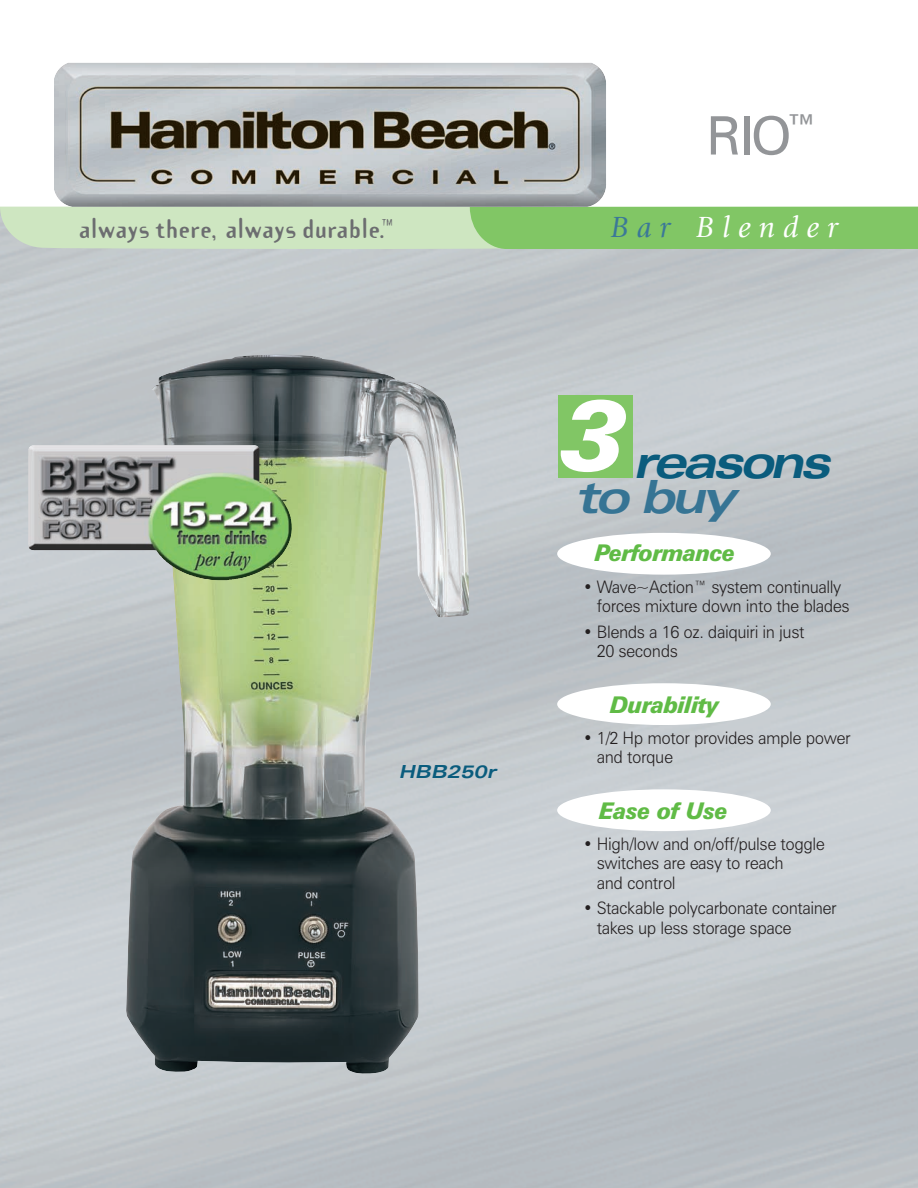
<style>
.page{position:relative;width:918px;height:1188px;background:#fff}
.page>*{position:absolute;margin:0;border:0;box-sizing:border-box;transform-origin:0 0}
.t1{font:53.1px "Zurich BT";color:#939598}
.t2{font:italic 700 expanded 45.75px/34.7px "Univers";letter-spacing:-.085em;color:#0a5c7d}
.t3{font:italic 30.45px "Giovanni";letter-spacing:.27em;color:#fff}
.t4{font:700 23.7px "Template Gothic";letter-spacing:.03em;color:#6c6d70}
.t5{font:italic 900 23.1px "Zurich BT";letter-spacing:-.035em;color:#60bb46;scale:.95 1}
.t6{font:italic 900 22.95px "Zurich BT";letter-spacing:-.035em;color:#60bb46;scale:.95 1}
.t7{font:italic 700 expanded 18px "Univers";color:#0a5c7d}
.t8{font:300 17.25px/19.5px "Zurich BT";letter-spacing:-.03em;color:#231f20;scale:.95 1}
.s1{color:#3b7898}
.s2{color:#367494}
</style>
<div class="page">
<img style="left:0;top:250px;width:918px;height:938px">
<img style="left:126px;top:354px;width:344px;height:718px">
<img style="left:28px;top:445px;width:264px;height:135px">
<svg style="left:0;top:207px;width:918px;height:43px;background:#a9d596"></svg>
<img style="left:54px;top:64px;width:552px;height:143px">
<div style="left:557px;top:533px;width:214px;height:42px;background:#fff;border-radius:50%"></div>
<div style="left:557px;top:683px;width:214px;height:42px;background:#fff;border-radius:50%"></div>
<div style="left:557px;top:789px;width:214px;height:42px;background:#fff;border-radius:50%"></div>
<div style="left:558px;top:396px;width:75px;height:82px;background:#81c665"></div>
<h1 class="t1" style="left:706px;top:116px;width:113px">RIO<sup>™</sup></h1>
<h3 class="t4" style="left:79px;top:218px;width:315px">always there, always durable.™</h3>
<h3 class="t3" style="left:611px;top:215px;width:229px"><span class="s1">Bar</span> Blender</h3>
<p class="t7" style="left:399px;top:765px;width:99px">HBB250r</p>
<h2 class="t2" style="left:562px;top:449px;width:270px"><sup>3</sup> reasons <span class="s2">to buy</span></h2>
<h3 class="t5" style="left:595px;top:545px;width:149px">Performance</h3>
<p class="t8" style="left:597px;top:579px;width:268px;text-indent:-14px">• Wave~Action™ system continually forces mixture down into the blades</p>
<p class="t8" style="left:597px;top:624px;width:220px;text-indent:-14px">• Blends a 16 oz. daiquiri in just<br>20 seconds</p>
<h3 class="t5" style="left:611px;top:696px;width:116px">Durability</h3>
<p class="t8" style="left:597px;top:730px;width:269px;text-indent:-14px">• 1/2 Hp motor provides ample power and torque</p>
<h3 class="t6" style="left:599px;top:802px;width:137px">Ease of Use</h3>
<p class="t8" style="left:597px;top:836px;width:242px;text-indent:-14px">• High/low and on/off/pulse toggle switches are easy to reach<br>and control</p>
<p class="t8" style="left:597px;top:900px;width:254px;text-indent:-14px">• Stackable polycarbonate container takes up less storage space</p>
</div>
